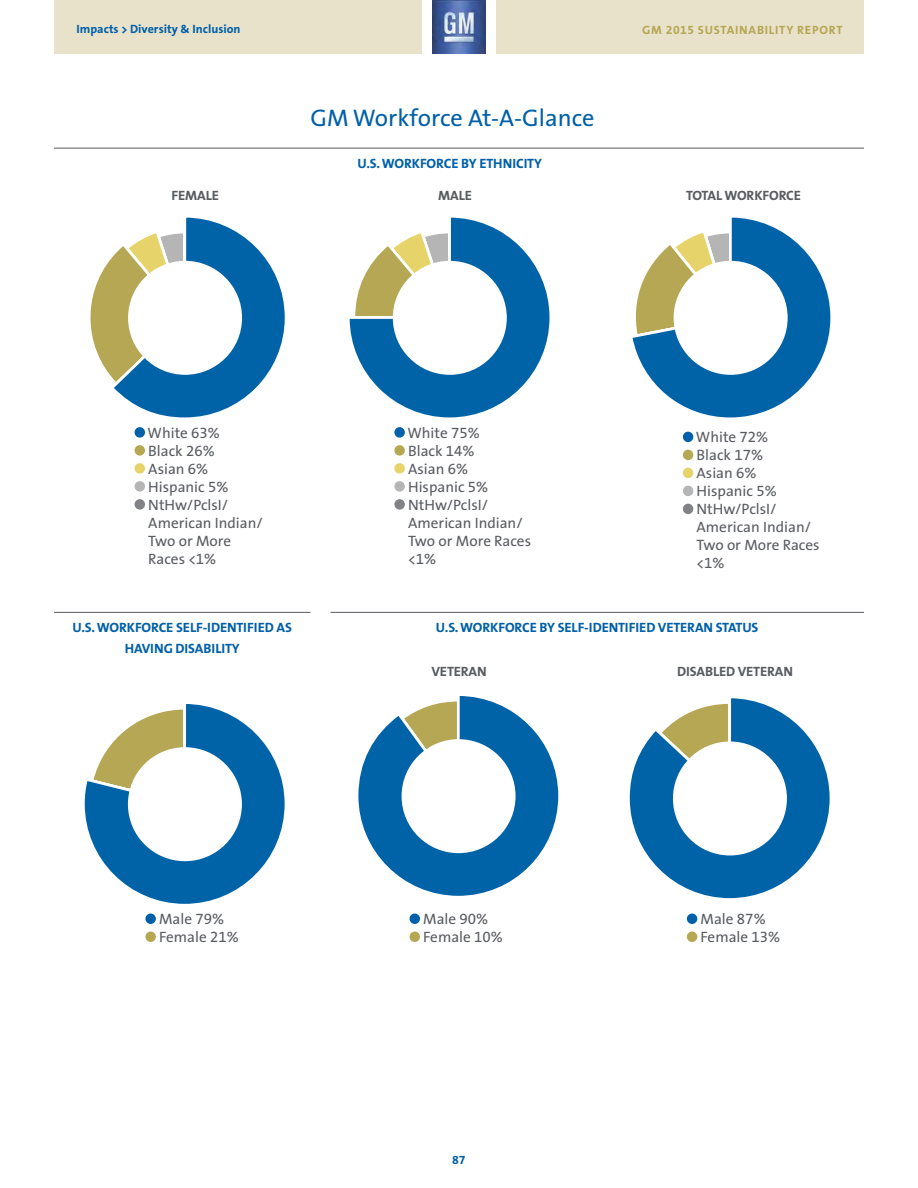
<style>
.page{position:relative;width:918px;height:1188px;background:#fff}
.page>*{position:absolute;margin:0;border:0;box-sizing:border-box;transform-origin:0 0}
.GM_SIdebar_headline{font:24px "GM Sans";color:#0060a9}
.t1{font:15px/18px "GM Sans";color:#595c61}
.GM_Body_Copy{font:700 13.5px "GM Sans";letter-spacing:-.01em;color:#0060a9}
.GM_Secondary_Subhead{font:700 13.5px "GM Sans";letter-spacing:-.01em;color:#595c61}
.t2{font:700 12px "GM Sans";color:#0060a9}
.t3{font:700 12px "GM Sans";letter-spacing:.06em;color:#b6a753}
</style>
<div class="page">
<img style="left:432px;top:0;width:54px;height:54px">
<div style="left:54px;top:0;width:368px;height:54px;background:#e9e2cb"></div>
<div style="left:496px;top:0;width:368px;height:54px;background:#e9e2cb"></div>
<div style="left:135px;top:427px;width:10px;height:11px;background:#0060a9;border-radius:50%"></div>
<div style="left:135px;top:445px;width:10px;height:11px;background:#b6a753;border-radius:50%"></div>
<div style="left:135px;top:463px;width:10px;height:11px;background:#e6d469;border-radius:50%"></div>
<div style="left:135px;top:481px;width:10px;height:11px;background:#b5b5b5;border-radius:50%"></div>
<div style="left:135px;top:499px;width:10px;height:11px;background:#808285;border-radius:50%"></div>
<div style="left:394px;top:427px;width:11px;height:11px;background:#0060a9;border-radius:50%"></div>
<div style="left:394px;top:445px;width:11px;height:11px;background:#b6a753;border-radius:50%"></div>
<div style="left:394px;top:463px;width:11px;height:11px;background:#e6d469;border-radius:50%"></div>
<div style="left:394px;top:481px;width:11px;height:11px;background:#b5b5b5;border-radius:50%"></div>
<div style="left:394px;top:499px;width:11px;height:11px;background:#808285;border-radius:50%"></div>
<svg style="left:90px;top:217px;width:195px;height:201px"></svg>
<div style="left:128px;top:261px;width:114px;height:114px;background:#fff;border-radius:50%"></div>
<div style="left:683px;top:432px;width:10px;height:10px;background:#0060a9;border-radius:50%"></div>
<div style="left:683px;top:450px;width:10px;height:10px;background:#b6a753;border-radius:50%"></div>
<div style="left:683px;top:468px;width:10px;height:10px;background:#e6d469;border-radius:50%"></div>
<div style="left:683px;top:486px;width:10px;height:10px;background:#b5b5b5;border-radius:50%"></div>
<div style="left:683px;top:504px;width:10px;height:10px;background:#808285;border-radius:50%"></div>
<svg style="left:632px;top:217px;width:199px;height:201px"></svg>
<div style="left:674px;top:261px;width:114px;height:114px;background:#fff;border-radius:50%"></div>
<svg style="left:349px;top:217px;width:201px;height:201px"></svg>
<div style="left:393px;top:261px;width:114px;height:114px;background:#fff;border-radius:50%"></div>
<hr style="left:54px;top:148px;width:810px;height:1px;background:#595c61">
<hr style="left:330px;top:612px;width:534px;height:1px;background:#595c61">
<hr style="left:54px;top:612px;width:256px;height:1px;background:#595c61">
<svg style="left:84px;top:704px;width:201px;height:200px"></svg>
<div style="left:128px;top:747px;width:114px;height:114px;background:#fff;border-radius:50%"></div>
<div style="left:145px;top:914px;width:11px;height:10px;background:#0060a9;border-radius:50%"></div>
<div style="left:145px;top:932px;width:11px;height:10px;background:#b6a753;border-radius:50%"></div>
<svg style="left:358px;top:696px;width:201px;height:200px"></svg>
<div style="left:402px;top:739px;width:114px;height:114px;background:#fff;border-radius:50%"></div>
<svg style="left:629px;top:698px;width:201px;height:201px"></svg>
<div style="left:673px;top:742px;width:114px;height:113px;background:#fff;border-radius:50%"></div>
<div style="left:410px;top:914px;width:10px;height:10px;background:#0060a9;border-radius:50%"></div>
<div style="left:410px;top:932px;width:10px;height:10px;background:#b6a753;border-radius:50%"></div>
<div style="left:687px;top:914px;width:10px;height:10px;background:#0060a9;border-radius:50%"></div>
<div style="left:687px;top:932px;width:10px;height:10px;background:#b6a753;border-radius:50%"></div>
<p class="t2" style="left:76px;top:22px;width:166px">Impacts &gt; Diversity &amp; Inclusion</p>
<p class="t3" style="left:642px;top:22px;width:202px">GM 2015 SUSTAINABILITY REPORT</p>
<p class="GM_SIdebar_headline" style="left:310px;top:103px;width:285px">GM Workforce At-A-Glance</p>
<p class="GM_Body_Copy" style="left:358px;top:156px;width:186px">U.S. WORKFORCE BY ETHNICITY</p>
<p class="GM_Secondary_Subhead" style="left:172px;top:187px;width:49px">FEMALE</p>
<p class="GM_Secondary_Subhead" style="left:438px;top:187px;width:35px">MALE</p>
<p class="t1" style="left:148px;top:424px;width:74px">White 63%</p>
<p class="t1" style="left:148px;top:442px;width:68px">Black 26%</p>
<p class="t1" style="left:148px;top:460px;width:62px">Asian 6%</p>
<p class="t1" style="left:148px;top:478px;width:82px">Hispanic 5%</p>
<p class="t1" style="left:148px;top:496px;width:116px">NtHw/PclsI/<br>American Indian/<br>Two or More<br>Races &lt;1%</p>
<p class="t1" style="left:407px;top:424px;width:74px">White 75%</p>
<p class="t1" style="left:408px;top:442px;width:68px">Black 14%</p>
<p class="t1" style="left:408px;top:460px;width:62px">Asian 6%</p>
<p class="t1" style="left:408px;top:478px;width:82px">Hispanic 5%</p>
<p class="t1" style="left:408px;top:496px;width:125px">NtHw/PclsI/<br>American Indian/<br>Two or More Races &lt;1%</p>
<p class="GM_Secondary_Subhead" style="left:686px;top:187px;width:116px">TOTAL WORKFORCE</p>
<p class="t1" style="left:696px;top:428px;width:74px">White 72%</p>
<p class="t1" style="left:697px;top:446px;width:68px">Black 17%</p>
<p class="t1" style="left:697px;top:464px;width:62px">Asian 6%</p>
<p class="t1" style="left:697px;top:482px;width:82px">Hispanic 5%</p>
<p class="t1" style="left:697px;top:500px;width:125px">NtHw/PclsI/<br>American Indian/<br>Two or More Races &lt;1%</p>
<p class="GM_Body_Copy" style="left:73px;top:620px;width:221px">U.S. WORKFORCE SELF-IDENTIFIED AS</p>
<p class="GM_Body_Copy" style="left:436px;top:620px;width:324px">U.S. WORKFORCE BY SELF-IDENTIFIED VETERAN STATUS</p>
<p class="GM_Body_Copy" style="left:125px;top:641px;width:116px">HAVING DISABILITY</p>
<p class="t1" style="left:159px;top:910px;width:67px">Male 79%</p>
<p class="t1" style="left:159px;top:928px;width:81px">Female 21%</p>
<p class="GM_Secondary_Subhead" style="left:431px;top:663px;width:57px">VETERAN</p>
<p class="GM_Secondary_Subhead" style="left:677px;top:663px;width:117px">DISABLED VETERAN</p>
<p class="t1" style="left:423px;top:910px;width:67px">Male 90%</p>
<p class="t1" style="left:423px;top:928px;width:81px">Female 10%</p>
<p class="t2" style="left:452px;top:1153px;width:15px">87</p>
<p class="t1" style="left:701px;top:910px;width:67px">Male 87%</p>
<p class="t1" style="left:701px;top:928px;width:81px">Female 13%</p>
</div>
